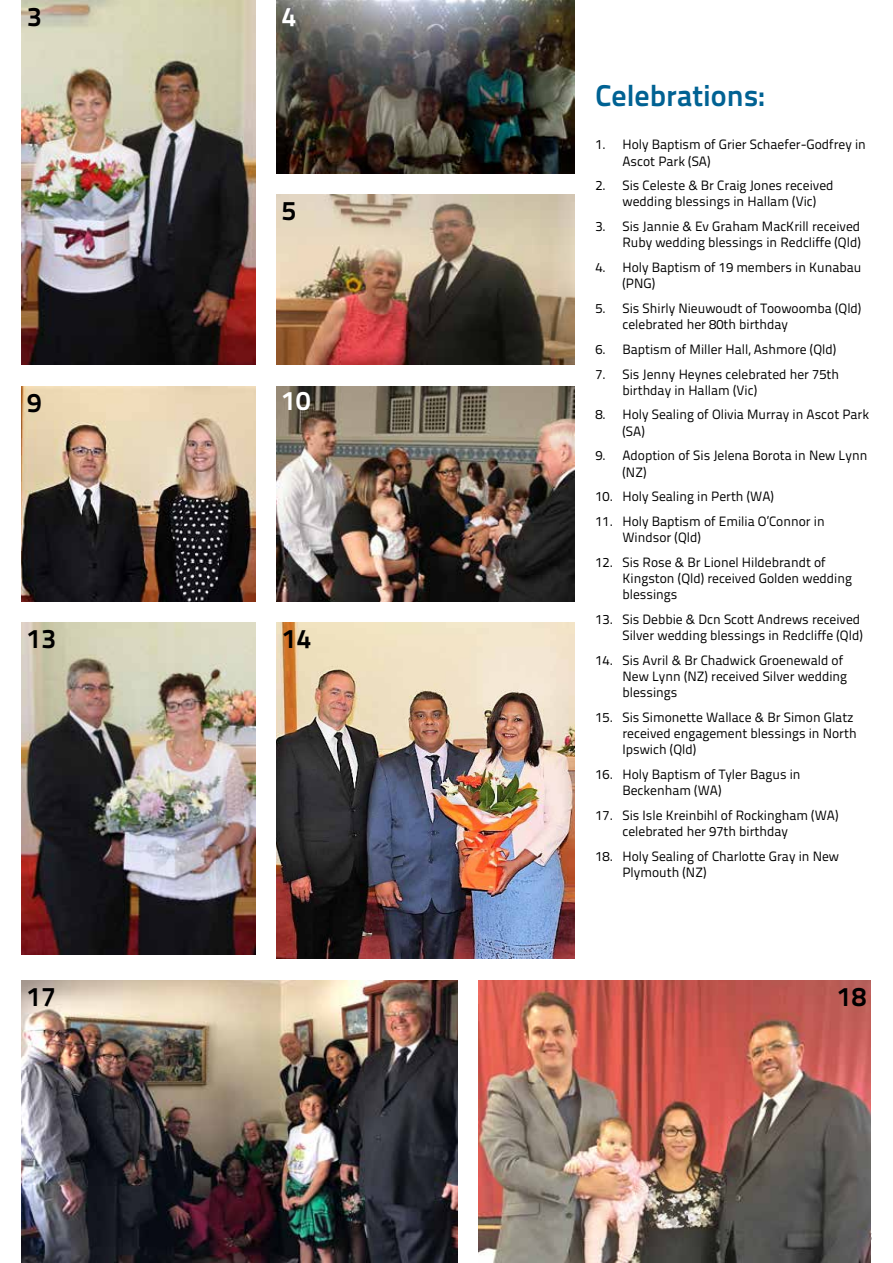
<style>
.page{position:relative;width:893px;height:1263px;background:#fff}
.page>*{position:absolute;margin:0;border:0;box-sizing:border-box;transform-origin:0 0}
.t1{font:700 30px "Titillium Text 22 L";color:#006293}
.t2{font:700 27px "Titillium Text 22 L";color:#000}
.t3{font:700 27px "Titillium Text 22 L";color:#fff}
.t4{font:13.5px/16.2px "Titillium Text 22 L";color:#000}
</style>
<div class="page">
<img style="left:276px;top:0;width:298px;height:174px">
<img style="left:276px;top:622px;width:298px;height:337px">
<img style="left:276px;top:386px;width:298px;height:215px">
<img style="left:21px;top:0;width:234px;height:365px">
<img style="left:276px;top:195px;width:298px;height:170px">
<img style="left:21px;top:980px;width:436px;height:283px">
<img style="left:21px;top:386px;width:234px;height:215px">
<img style="left:21px;top:622px;width:234px;height:333px">
<img style="left:478px;top:980px;width:393px;height:283px">
<h2 class="t2" style="left:27px;top:-5px;width:16px">3</h2>
<h2 class="t3" style="left:282px;top:-5px;width:16px">4</h2>
<h2 class="t2" style="left:27px;top:381px;width:16px">9</h2>
<h2 class="t2" style="left:27px;top:618px;width:30px">13</h2>
<h2 class="t2" style="left:282px;top:190px;width:16px">5</h2>
<h2 class="t3" style="left:282px;top:380px;width:30px">10</h2>
<h2 class="t2" style="left:282px;top:618px;width:30px">14</h2>
<h1 class="t1" style="left:595px;top:72px;width:171px">Celebrations:</h1>
<p class="t4" style="left:622px;top:136px;width:245px;text-indent:-27px">1. Holy Baptism of Grier Schaefer-Godfrey in<br>Ascot Park (SA)</p>
<p class="t4" style="left:622px;top:177px;width:213px;text-indent:-27px">2. Sis Celeste &amp; Br Craig Jones received wedding blessings in Hallam (Vic)</p>
<p class="t4" style="left:595px;top:218px;width:267px;text-align:right">3. Sis Jannie &amp; Ev Graham MacKrill received<br>Ruby wedding blessings in Redcliffe (Qld)</p>
<p class="t4" style="left:622px;top:258px;width:240px;text-indent:-27px">4. Holy Baptism of 19 members in Kunabau (PNG)</p>
<p class="t4" style="left:622px;top:299px;width:240px;text-indent:-27px">5. Sis Shirly Nieuwoudt of Toowoomba (Qld) celebrated her 80th birthday</p>
<p class="t4" style="left:595px;top:340px;width:242px">6. Baptism of Miller Hall, Ashmore (Qld)</p>
<p class="t4" style="left:622px;top:365px;width:218px;text-indent:-27px">7. Sis Jenny Heynes celebrated her 75th birthday in Hallam (Vic)</p>
<p class="t4" style="left:622px;top:406px;width:248px;text-indent:-27px">8. Holy Sealing of Olivia Murray in Ascot Park (SA)</p>
<p class="t4" style="left:622px;top:447px;width:246px;text-indent:-27px">9. Adoption of Sis Jelena Borota in New Lynn (NZ)</p>
<p class="t4" style="left:595px;top:488px;width:180px">10. Holy Sealing in Perth (WA)</p>
<p class="t4" style="left:622px;top:512px;width:204px;text-indent:-27px">11. Holy Baptism of Emilia O’Connor in<br>Windsor (Qld)</p>
<p class="t4" style="left:622px;top:553px;width:231px;text-indent:-27px">12. Sis Rose &amp; Br Lionel Hildebrandt of<br>Kingston (Qld) received Golden wedding blessings</p>
<p class="t4" style="left:595px;top:610px;width:269px;text-align:right">13. Sis Debbie &amp; Dcn Scott Andrews received<br>Silver wedding blessings in Redcliffe (Qld)</p>
<p class="t4" style="left:622px;top:651px;width:226px;text-indent:-27px">14. Sis Avril &amp; Br Chadwick Groenewald of<br>New Lynn (NZ) received Silver wedding blessings</p>
<p class="t4" style="left:622px;top:708px;width:236px;text-indent:-27px">15. Sis Simonette Wallace &amp; Br Simon Glatz received engagement blessings in North<br>Ipswich (Qld)</p>
<p class="t4" style="left:622px;top:766px;width:180px;text-indent:-27px">16. Holy Baptism of Tyler Bagus in<br>Beckenham (WA)</p>
<p class="t4" style="left:622px;top:806px;width:218px;text-indent:-27px">17. Sis Isle Kreinbihl of Rockingham (WA) celebrated her 97th birthday</p>
<p class="t4" style="left:622px;top:847px;width:218px;text-indent:-27px">18. Holy Sealing of Charlotte Gray in New<br>Plymouth (NZ)</p>
<h2 class="t2" style="left:27px;top:975px;width:30px">17</h2>
<h2 class="t2" style="left:838px;top:975px;width:30px">18</h2>
</div>
